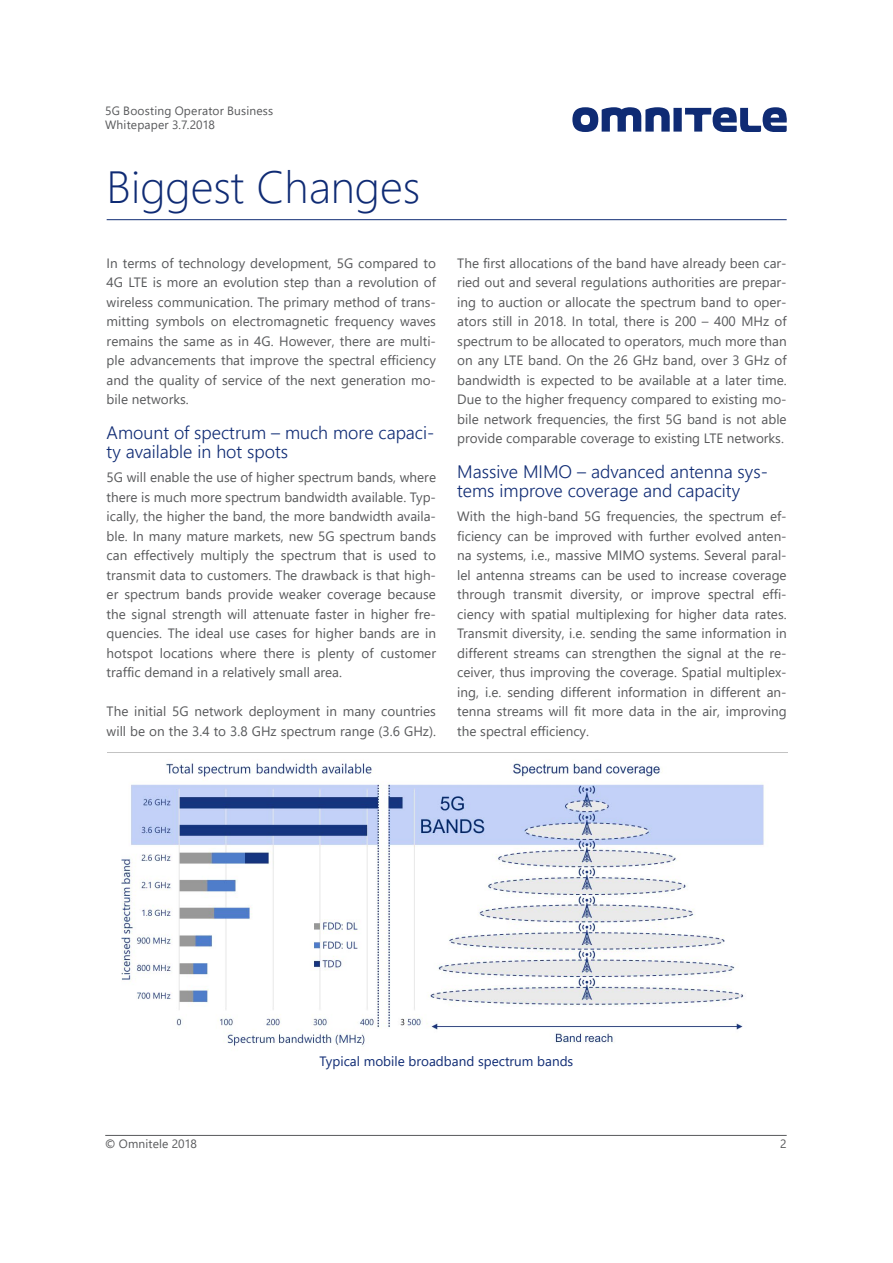
<style>
.page{position:relative;width:893px;height:1263px;background:#fff}
.page>*{position:absolute;margin:0;border:0;box-sizing:border-box;transform-origin:0 0}
.t1{font:300 45px "Segoe UI";color:#0f2b74}
.t2{font:300 18px/19.5px "Segoe UI";color:#0f2b74}
.t3{font:13.5px/19.5px "Segoe UI";color:#58595b;text-align:justify}
.t4{font:13.5px "Segoe UI";color:#0f2b74}
.t5{font:12px/14.4px "Segoe UI";letter-spacing:.015em;color:#58595b}
</style>
<div class="page">
<svg style="left:572px;top:107px;width:215px;height:25px"></svg>
<hr style="left:105px;top:1135px;width:682px;height:1px;background:#58595b">
<hr style="left:107px;top:219px;width:680px;height:1px;background:#0f2b74">
<img style="left:107px;top:752px;width:680px;height:294px">
<p class="t5" style="left:105px;top:103px;width:170px">5G Boosting Operator Business<br>Whitepaper 3.7.2018</p>
<h1 class="t1" style="left:107px;top:151px;width:315px">Biggest Changes</h1>
<p class="t3" style="left:107px;top:253px;width:331px">In terms of technology development, 5G compared to 4G LTE is more an evolution step than a revolution of wireless communication. The primary method of trans&shy;mitting symbols on electromagnetic frequency waves remains the same as in 4G. However, there are multi&shy;ple advancements that improve the spectral efficiency and the quality of service of the next generation mo&shy;bile networks.</p>
<h2 class="t2" style="left:107px;top:422px;width:329px">Amount of spectrum – much more capaci&shy;ty available in hot spots</h2>
<p class="t3" style="left:107px;top:467px;width:331px">5G will enable the use of higher spectrum bands, where there is much more spectrum bandwidth available. Typ&shy;ically, the higher the band, the more bandwidth availa&shy;ble. In many mature markets, new 5G spectrum bands can effectively multiply the spectrum that is used to transmit data to customers. The drawback is that high&shy;er spectrum bands provide weaker coverage because the signal strength will attenuate faster in higher fre&shy;quencies. The ideal use cases for higher bands are in hotspot locations where there is plenty of customer traffic demand in a relatively small area.</p>
<p class="t3" style="left:107px;top:701px;width:331px">The initial 5G network deployment in many countries will be on the 3.4 to 3.8 GHz spectrum range (3.6 GHz).</p>
<p class="t3" style="left:457px;top:253px;width:331px">The first allocations of the band have already been car&shy;ried out and several regulations authorities are prepar&shy;ing to auction or allocate the spectrum band to oper&shy;ators still in 2018. In total, there is 200 – 400 MHz of spectrum to be allocated to operators, much more than on any LTE band. On the 26 GHz band, over 3 GHz of bandwidth is expected to be available at a later time.<br>Due to the higher frequency compared to existing mo&shy;bile network frequencies, the first 5G band is not able provide comparable coverage to existing LTE networks.</p>
<h2 class="t2" style="left:457px;top:461px;width:312px">Massive MIMO – advanced antenna sys&shy;tems improve coverage and capacity</h2>
<p class="t3" style="left:457px;top:506px;width:331px">With the high-band 5G frequencies, the spectrum ef&shy;ficiency can be improved with further evolved anten&shy;na systems, i.e., massive MIMO systems. Several paral&shy;lel antenna streams can be used to increase coverage through transmit diversity, or improve spectral effi&shy;ciency with spatial multiplexing for higher data rates.<br>Transmit diversity, i.e. sending the same information in different streams can strengthen the signal at the re&shy;ceiver, thus improving the coverage. Spatial multiplex&shy;ing, i.e. sending different information in different an&shy;tenna streams will fit more data in the air, improving the spectral efficiency.</p>
<p class="t4" style="left:320px;top:1050px;width:255px">Typical mobile broadband spectrum bands</p>
<p class="t5" style="left:105px;top:1136px;width:93px">© Omnitele 2018</p>
<p class="t5" style="left:780px;top:1136px;width:8px">2</p>
</div>
